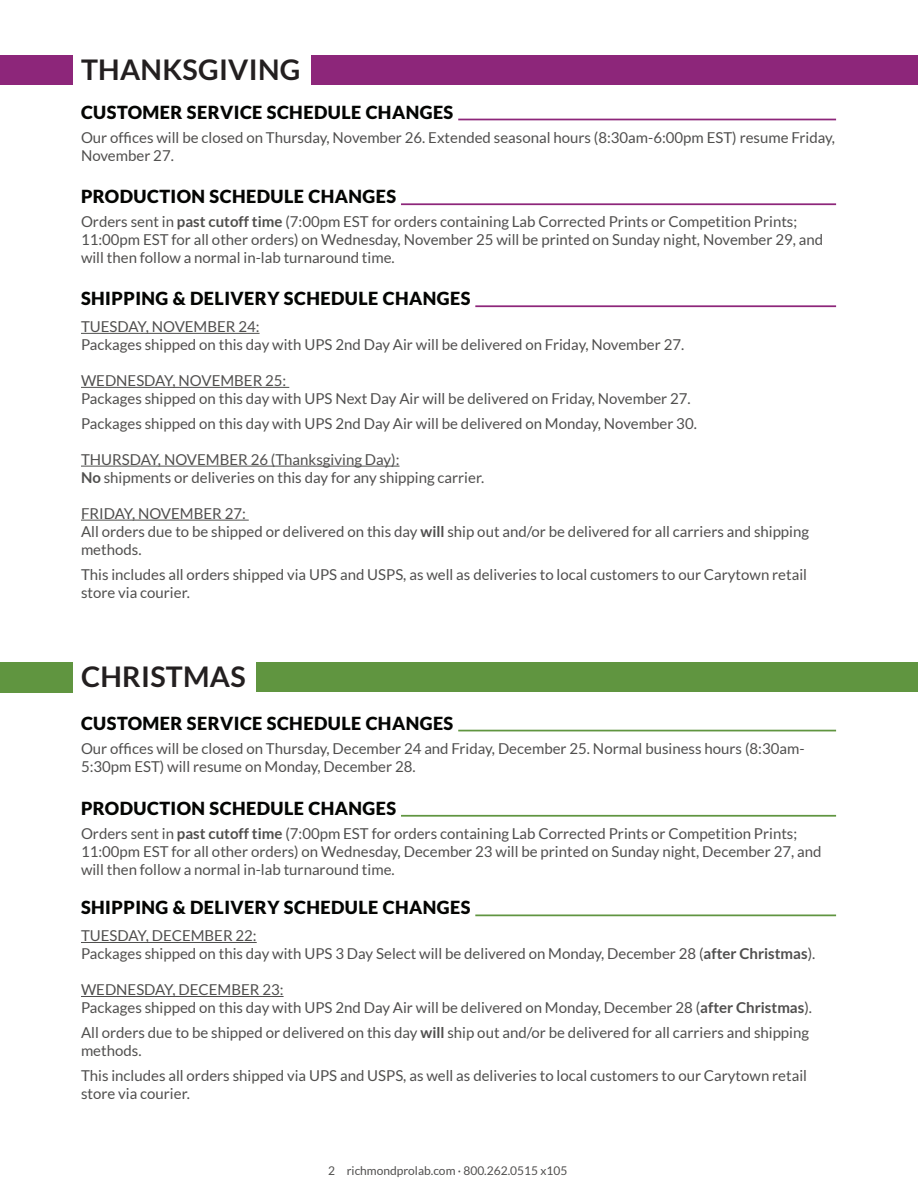
<style>
.page{position:relative;width:918px;height:1188px;background:#fff}
.page>*{position:absolute;margin:0;border:0;box-sizing:border-box;transform-origin:0 0}
.t1{font:700 28.5px "Lato";letter-spacing:.01em;color:#231f20}
.t2{font:900 18px "Lato";letter-spacing:.025em;color:#040503}
.t3{font:15px/18px "Lato";color:#504f4e}
.t4{font:12px "Lato";color:#504f4e}
.s1{font-weight:700}
</style>
<div class="page">
<hr style="left:458px;top:119px;width:378px;height:1px;background:#8d267a">
<hr style="left:401px;top:203px;width:435px;height:2px;background:#8d267a">
<hr style="left:475px;top:305px;width:361px;height:2px;background:#8d267a">
<hr style="left:81px;top:333px;width:179px;height:1px;background:#504f4e">
<hr style="left:81px;top:387px;width:208px;height:1px;background:#504f4e">
<hr style="left:81px;top:466px;width:319px;height:1px;background:#504f4e">
<hr style="left:81px;top:520px;width:168px;height:1px;background:#504f4e">
<hr style="left:458px;top:730px;width:378px;height:1px;background:#609540">
<hr style="left:401px;top:815px;width:435px;height:2px;background:#609540">
<hr style="left:475px;top:915px;width:361px;height:1px;background:#609540">
<hr style="left:81px;top:942px;width:176px;height:1px;background:#504f4e">
<hr style="left:81px;top:996px;width:203px;height:1px;background:#504f4e">
<div style="left:311px;top:55px;width:607px;height:30px;background:#8d267a"></div>
<div style="left:0;top:55px;width:72px;height:30px;background:#8d267a"></div>
<div style="left:256px;top:662px;width:662px;height:30px;background:#609540"></div>
<div style="left:0;top:662px;width:72px;height:30px;background:#609540"></div>
<h1 class="t1" style="left:81px;top:53px;width:221px">THANKSGIVING</h1>
<p class="t2" style="left:81px;top:101px;width:26px">CUSTOMER</p>
<p class="t2" style="left:187px;top:101px;width:22px">SERVICE</p>
<p class="t2" style="left:267px;top:101px;width:24px">SCHEDULE</p>
<p class="t2" style="left:366px;top:101px;width:26px">CHANGES</p>
<p class="t3" style="left:81px;top:129px;width:756px">Our offices will be closed on Thursday, November 26. Extended seasonal hours (8:30am-6:00pm EST) resume Friday,<br>November 27.</p>
<p class="t2" style="left:81px;top:186px;width:26px">PRODUCTION</p>
<p class="t2" style="left:210px;top:186px;width:24px">SCHEDULE</p>
<p class="t2" style="left:308px;top:186px;width:26px">CHANGES</p>
<p class="t3" style="left:81px;top:213px;width:744px">Orders sent in <span class="s1">past cutoff time</span> (7:00pm EST for orders containing Lab Corrected Prints or Competition Prints;<br>11:00pm EST for all other orders) on Wednesday, November 25 will be printed on Sunday night, November 29, and will then follow a normal in-lab turnaround time.</p>
<p class="t2" style="left:81px;top:288px;width:22px">SHIPPING</p>
<p class="t2" style="left:173px;top:288px;width:43px">&amp; DELIVERY</p>
<p class="t2" style="left:284px;top:288px;width:24px">SCHEDULE</p>
<p class="t2" style="left:383px;top:288px;width:26px">CHANGES</p>
<p class="t3" style="left:81px;top:318px;width:605px">TUESDAY, NOVEMBER 24:<br>Packages shipped on this day with UPS 2nd Day Air will be delivered on Friday, November 27.</p>
<p class="t3" style="left:81px;top:372px;width:611px">WEDNESDAY, NOVEMBER 25:<br>Packages shipped on this day with UPS Next Day Air will be delivered on Friday, November 27.</p>
<p class="t3" style="left:81px;top:415px;width:617px">Packages shipped on this day with UPS 2nd Day Air will be delivered on Monday, November 30.</p>
<p class="t3" style="left:81px;top:451px;width:405px">THURSDAY, NOVEMBER 26 (Thanksgiving Day):<br><span class="s1">No</span> shipments or deliveries on this day for any shipping carrier.</p>
<p class="t3" style="left:81px;top:505px;width:730px">FRIDAY, NOVEMBER 27:<br>All orders due to be shipped or delivered on this day <span class="s1">will</span> ship out and/or be delivered for all carriers and shipping methods.</p>
<p class="t3" style="left:81px;top:565px;width:728px">This includes all orders shipped via UPS and USPS, as well as deliveries to local customers to our Carytown retail store via courier.</p>
<h1 class="t1" style="left:81px;top:660px;width:166px">CHRISTMAS</h1>
<p class="t2" style="left:81px;top:713px;width:26px">CUSTOMER</p>
<p class="t2" style="left:187px;top:713px;width:22px">SERVICE</p>
<p class="t2" style="left:267px;top:713px;width:24px">SCHEDULE</p>
<p class="t2" style="left:366px;top:713px;width:26px">CHANGES</p>
<p class="t3" style="left:81px;top:739px;width:725px">Our offices will be closed on Thursday, December 24 and Friday, December 25. Normal business hours (8:30am-<br>5:30pm EST) will resume on Monday, December 28.</p>
<p class="t2" style="left:81px;top:798px;width:26px">PRODUCTION</p>
<p class="t2" style="left:210px;top:798px;width:24px">SCHEDULE</p>
<p class="t2" style="left:308px;top:798px;width:26px">CHANGES</p>
<p class="t3" style="left:81px;top:824px;width:742px">Orders sent in <span class="s1">past cutoff time</span> (7:00pm EST for orders containing Lab Corrected Prints or Competition Prints;<br>11:00pm EST for all other orders) on Wednesday, December 23 will be printed on Sunday night, December 27, and will then follow a normal in-lab turnaround time.</p>
<p class="t2" style="left:81px;top:897px;width:22px">SHIPPING</p>
<p class="t2" style="left:173px;top:897px;width:43px">&amp; DELIVERY</p>
<p class="t2" style="left:284px;top:897px;width:24px">SCHEDULE</p>
<p class="t2" style="left:383px;top:897px;width:26px">CHANGES</p>
<p class="t3" style="left:81px;top:927px;width:736px">TUESDAY, DECEMBER 22:<br>Packages shipped on this day with UPS 3 Day Select will be delivered on Monday, December 28 (<span class="s1">after Christmas</span>).</p>
<p class="t3" style="left:81px;top:981px;width:733px">WEDNESDAY, DECEMBER 23:<br>Packages shipped on this day with UPS 2nd Day Air will be delivered on Monday, December 28 (<span class="s1">after Christmas</span>).</p>
<p class="t3" style="left:81px;top:1024px;width:730px">All orders due to be shipped or delivered on this day <span class="s1">will</span> ship out and/or be delivered for all carriers and shipping methods.</p>
<p class="t3" style="left:81px;top:1066px;width:728px">This includes all orders shipped via UPS and USPS, as well as deliveries to local customers to our Carytown retail store via courier.</p>
<p class="t4" style="left:328px;top:1164px;width:241px">2 richmondprolab.com · 800.262.0515 x105</p>
</div>
